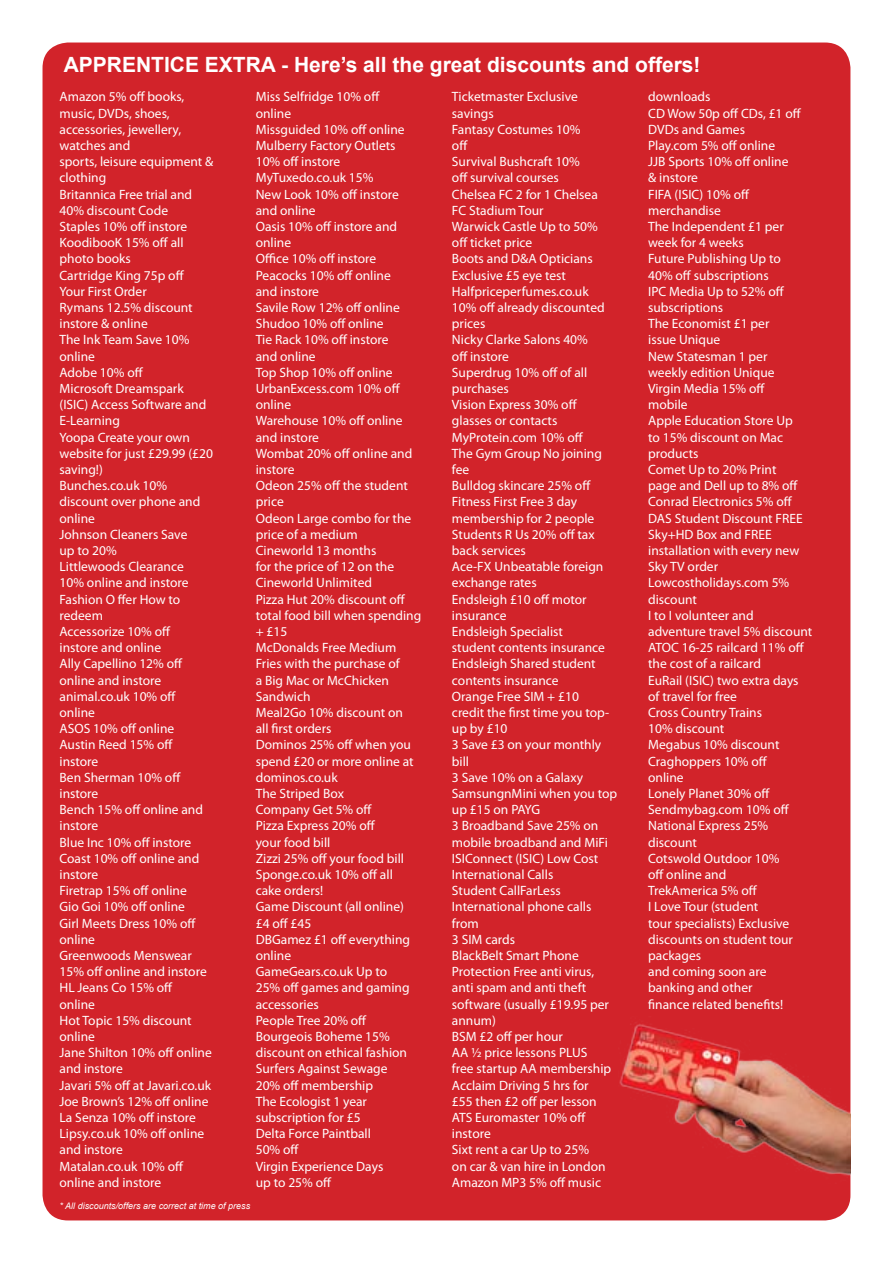
<style>
.page{position:relative;width:893px;height:1263px;background:#fff}
.page>*{position:absolute;margin:0;border:0;box-sizing:border-box;transform-origin:0 0}
.t1{font:700 21px "Arial";color:#fff}
.t2{font:13.5px/16.2px "Myriad Pro";color:#fff}
.t3{font:italic 9px "Arial";color:#fff}
</style>
<div class="page">
<div style="left:43px;top:43px;width:807px;height:1177px;background:#d2232a;border-radius:26px"></div>
<img style="left:619px;top:1024px;width:231px;height:152px">
<h1 class="t1" style="left:64px;top:51px;width:638px">APPRENTICE EXTRA - Here’s all the great discounts and offers!</h1>
<p class="t2" style="left:60px;top:88px;width:155px">Amazon 5% off books, music, DVDs, shoes, accessories, jewellery, watches and<br>sports, leisure equipment &amp; clothing<br>Britannica Free trial and<br>40% discount Code<br>Staples 10% off instore<br>KoodibooK 15% off all photo books<br>Cartridge King 75p off<br>Your First Order<br>Rymans 12.5% discount instore &amp; online<br>The Ink Team Save 10% online<br>Adobe 10% off<br>Microsoft Dreamspark (ISIC) Access Software and<br>E-Learning<br>Yoopa Create your own website for just £29.99 (£20 saving!)<br>Bunches.co.uk 10% discount over phone and online<br>Johnson Cleaners Save<br>up to 20%<br>Littlewoods Clearance<br>10% online and instore<br>Fashion O ffer How to redeem<br>Accessorize 10% off<br>instore and online<br>Ally Capellino 12% off online and instore animal.co.uk 10% off online<br>ASOS 10% off online<br>Austin Reed 15% off instore<br>Ben Sherman 10% off instore<br>Bench 15% off online and instore<br>Blue Inc 10% off instore<br>Coast 10% off online and instore<br>Firetrap 15% off online<br>Gio Goi 10% off online<br>Girl Meets Dress 10% off online<br>Greenwoods Menswear<br>15% off online and instore<br>HL Jeans Co 15% off<br>online<br>Hot Topic 15% discount online<br>Jane Shilton 10% off online and instore<br>Javari 5% off at Javari.co.uk<br>Joe Brown’s 12% off online<br>La Senza 10% off instore<br>Lipsy.co.uk 10% off online and instore<br>Matalan.co.uk 10% off online and instore</p>
<p class="t2" style="left:256px;top:88px;width:167px">Miss Selfridge 10% off<br>online<br>Missguided 10% off online<br>Mulberry Factory Outlets<br>10% off instore<br>MyTuxedo.co.uk 15%<br>New Look 10% off instore and online<br>Oasis 10% off instore and online<br>Office 10% off instore<br>Peacocks 10% off online<br>and instore<br>Savile Row 12% off online<br>Shudoo 10% off online<br>Tie Rack 10% off instore<br>and online<br>Top Shop 10% off online<br>UrbanExcess.com 10% off online<br>Warehouse 10% off online and instore<br>Wombat 20% off online and instore<br>Odeon 25% off the student price<br>Odeon Large combo for the price of a medium<br>Cineworld 13 months<br>for the price of 12 on the<br>Cineworld Unlimited<br>Pizza Hut 20% discount off total food bill when spending + £15<br>McDonalds Free Medium<br>Fries with the purchase of<br>a Big Mac or McChicken<br>Sandwich<br>Meal2Go 10% discount on<br>all first orders<br>Dominos 25% off when you spend £20 or more online at dominos.co.uk<br>The Striped Box<br>Company Get 5% off<br>Pizza Express 20% off<br>your food bill<br>Zizzi 25% off your food bill<br>Sponge.co.uk 10% off all cake orders!<br>Game Discount (all online)<br>£4 off £45<br>DBGamez £1 off everything online<br>GameGears.co.uk Up to<br>25% off games and gaming accessories<br>People Tree 20% off<br>Bourgeois Boheme 15% discount on ethical fashion<br>Surfers Against Sewage<br>20% off membership<br>The Ecologist 1 year subscription for £5<br>Delta Force Paintball<br>50% off<br>Virgin Experience Days<br>up to 25% off</p>
<p class="t2" style="left:452px;top:88px;width:167px">Ticketmaster Exclusive savings<br>Fantasy Costumes 10%<br>off<br>Survival Bushcraft 10%<br>off survival courses<br>Chelsea FC 2 for 1 Chelsea<br>FC Stadium Tour<br>Warwick Castle Up to 50%<br>off ticket price<br>Boots and D&amp;A Opticians<br>Exclusive £5 eye test<br>Halfpriceperfumes.co.uk<br>10% off already discounted prices<br>Nicky Clarke Salons 40%<br>off instore<br>Superdrug 10% off of all purchases<br>Vision Express 30% off glasses or contacts<br>MyProtein.com 10% off<br>The Gym Group No joining fee<br>Bulldog skincare 25% off<br>Fitness First Free 3 day membership for 2 people<br>Students R Us 20% off tax back services<br>Ace-FX Unbeatable foreign exchange rates<br>Endsleigh £10 off motor insurance<br>Endsleigh Specialist<br>student contents insurance<br>Endsleigh Shared student contents insurance<br>Orange Free SIM + £10<br>credit the first time you top&shy;up by £10<br>3 Save £3 on your monthly bill<br>3 Save 10% on a Galaxy<br>SamsungnMini when you top up £15 on PAYG<br>3 Broadband Save 25% on mobile broadband and MiFi<br>ISIConnect (ISIC) Low Cost<br>International Calls<br>Student CallFarLess<br>International phone calls from<br>3 SIM cards<br>BlackBelt Smart Phone<br>Protection Free anti virus, anti spam and anti theft software (usually £19.95 per annum)<br>BSM £2 off per hour<br>AA ½ price lessons PLUS<br>free startup AA membership<br>Acclaim Driving 5 hrs for<br>£55 then £2 off per lesson<br>ATS Euromaster 10% off instore<br>Sixt rent a car Up to 25%<br>on car &amp; van hire in London<br>Amazon MP3 5% off music</p>
<p class="t2" style="left:648px;top:88px;width:166px">downloads<br>CD Wow 50p off CDs, £1 off<br>DVDs and Games<br>Play.com 5% off online<br>JJB Sports 10% off online<br>&amp; instore<br>FIFA (ISIC) 10% off merchandise<br>The Independent £1 per week for 4 weeks<br>Future Publishing Up to<br>40% off subscriptions<br>IPC Media Up to 52% off subscriptions<br>The Economist £1 per<br>issue Unique<br>New Statesman 1 per<br>weekly edition Unique<br>Virgin Media 15% off<br>mobile<br>Apple Education Store Up<br>to 15% discount on Mac products<br>Comet Up to 20% Print<br>page and Dell up to 8% off<br>Conrad Electronics 5% off<br>DAS Student Discount FREE<br>Sky+HD Box and FREE installation with every new<br>Sky TV order<br>Lowcostholidays.com 5% discount<br>I to I volunteer and adventure travel 5% discount<br>ATOC 16-25 railcard 11% off the cost of a railcard<br>EuRail (ISIC) two extra days of travel for free<br>Cross Country Trains<br>10% discount<br>Megabus 10% discount<br>Craghoppers 10% off<br>online<br>Lonely Planet 30% off<br>Sendmybag.com 10% off<br>National Express 25% discount<br>Cotswold Outdoor 10%<br>off online and<br>TrekAmerica 5% off<br>I Love Tour (student<br>tour specialists) Exclusive discounts on student tour packages<br>and coming soon are banking and other<br>finance related benefits!</p>
<p class="t3" style="left:60px;top:1200px;width:192px">* All discounts/offers are correct at time of press</p>
</div>
